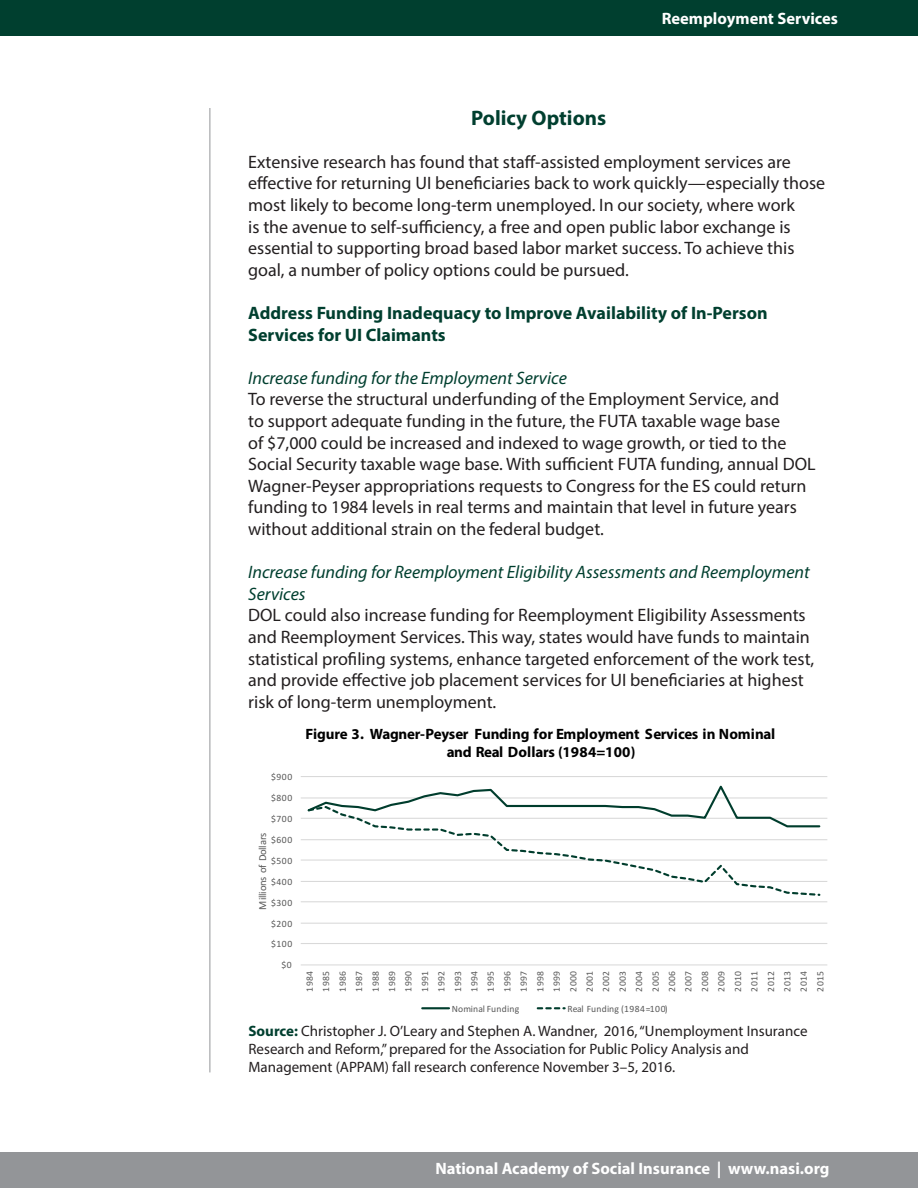
<style>
.page{position:relative;width:918px;height:1188px;background:#fff}
.page>*{position:absolute;margin:0;border:0;box-sizing:border-box;transform-origin:0 0}
.Title_-_Green{font:700 21px "Myriad Pro";color:#003f2f}
.Body{font:18px/21.6px "Myriad Pro";color:#231f20}
.Green_Italic{font:italic 18px/21.6px "Myriad Pro";color:#003f2f}
.Subheading_-_Green{font:700 18px/21.6px "Myriad Pro";color:#003f2f}
.t1{font:700 16.5px "Myriad Pro";color:#fff}
.Body-2{font:15px/18px "Myriad Pro";color:#231f20}
.t2{font:700 15px/18.1px "Myriad Pro";letter-spacing:-.015em;color:#000;text-align:center}
.t3{font:10.65px "Calibri";letter-spacing:-.03em;color:#595959}
.t4{font:9.6px/16.5px "Calibri";letter-spacing:.05em;color:#595959;text-align:justify}
.t5{font:9.6px "Calibri";letter-spacing:.03em;color:#595959}
.t6{font:9.6px "Calibri";letter-spacing:.025em;color:#595959}
.s1{font-weight:700;color:#003f2f}
</style>
<div class="page">
<div style="left:0;top:0;width:918px;height:36px;background:#003f2f"></div>
<hr style="left:210px;top:108px;width:1px;height:964px;background:#939598">
<div style="left:0;top:1153px;width:918px;height:35px;background:#939598"></div>
<svg style="left:301px;top:776px;width:527px;height:234px"></svg>
<p class="t1" style="left:662px;top:7px;width:178px">Reemployment Services</p>
<p class="Title_-_Green" style="left:471px;top:104px;width:137px">Policy Options</p>
<p class="Body" style="left:248px;top:151px;width:578px">Extensive research has found that staff-assisted employment services are effective for returning UI beneficiaries back to work quickly—especially those most likely to become long-term unemployed. In our society, where work<br>is the avenue to self-sufficiency, a free and open public labor exchange is essential to supporting broad based labor market success. To achieve this goal, a number of policy options could be pursued.</p>
<p class="Subheading_-_Green" style="left:248px;top:301px;width:521px">Address Funding Inadequacy to Improve Availability of In-Person<br>Services for UI Claimants</p>
<p class="Green_Italic" style="left:248px;top:367px;width:320px">Increase funding for the Employment Service</p>
<p class="Body" style="left:248px;top:388px;width:569px">To reverse the structural underfunding of the Employment Service, and<br>to support adequate funding in the future, the FUTA taxable wage base<br>of $7,000 could be increased and indexed to wage growth, or tied to the Social Security taxable wage base. With sufficient FUTA funding, annual DOL Wagner-Peyser appropriations requests to Congress for the ES could return funding to 1984 levels in real terms and maintain that level in future years without additional strain on the federal budget.</p>
<p class="Green_Italic" style="left:248px;top:561px;width:563px">Increase funding for Reemployment Eligibility Assessments and Reemployment<br>Services</p>
<p class="Body" style="left:248px;top:604px;width:568px">DOL could also increase funding for Reemployment Eligibility Assessments and Reemployment Services. This way, states would have funds to maintain statistical profiling systems, enhance targeted enforcement of the work test, and provide effective job placement services for UI beneficiaries at highest risk of long-term unemployment.</p>
<p class="t4" style="left:271px;top:769px;width:22px">$900</p>
<p class="t4" style="left:271px;top:790px;width:22px">$800</p>
<p class="t4" style="left:271px;top:810px;width:22px">$700</p>
<p class="t3" style="left:255px;top:910px;width:78px;rotate:-90deg">Millions of Dollars</p>
<p class="t4" style="left:271px;top:831px;width:22px">$600</p>
<p class="t4" style="left:271px;top:852px;width:22px">$500</p>
<p class="t4" style="left:271px;top:873px;width:22px">$400</p>
<p class="t4" style="left:271px;top:894px;width:22px">$300</p>
<p class="t4" style="left:271px;top:915px;width:22px">$200</p>
<p class="t4" style="left:271px;top:936px;width:22px">$100</p>
<p class="t4" style="left:282px;top:957px;width:12px">$0</p>
<p class="t2" style="left:306px;top:724px;width:471px">Figure 3. Wagner-Peyser Funding for Employment Services in Nominal and Real Dollars (1984=100)</p>
<p class="t4" style="left:301px;top:992px;width:22px;rotate:-90deg">1984<br>1985<br>1986<br>1987<br>1988<br>1989<br>1990<br>1991<br>1992<br>1993<br>1994<br>1995<br>1996<br>1997<br>1998<br>1999<br>2000<br>2001<br>2002<br>2003<br>2004<br>2005<br>2006<br>2007<br>2008<br>2009<br>2010<br>2011<br>2012<br>2013<br>2014<br>2015</p>
<p class="t6" style="left:452px;top:1002px;width:69px">Nominal Funding</p>
<p class="t5" style="left:568px;top:1002px;width:102px">Real Funding (1984=100)</p>
<p class="Body-2" style="left:248px;top:1022px;width:561px"><span class="s1">Source:</span> Christopher J. O’Leary and Stephen A. Wandner, 2016, “Unemployment Insurance<br>Research and Reform,” prepared for the Association for Public Policy Analysis and<br>Management (APPAM) fall research conference November 3–5, 2016.</p>
<p class="t1" style="left:390px;top:1158px;width:441px">National Academy of Social Insurance | www.nasi.org | 146</p>
<p class="t1" style="left:435px;top:1158px;width:396px">National Academy of Social Insurance | www.nasi.org</p>
</div>
